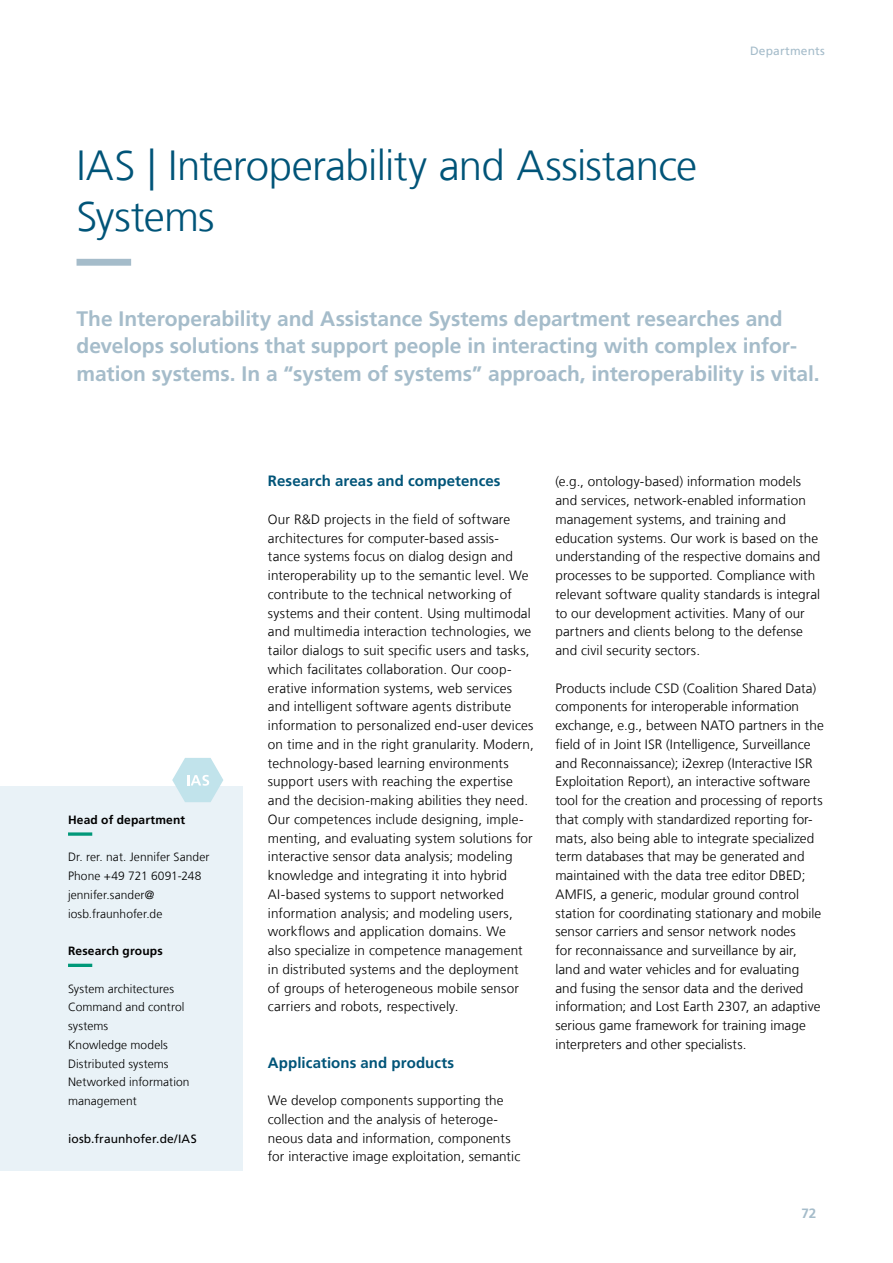
<style>
.page{position:relative;width:893px;height:1263px;background:#fff}
.page>*{position:absolute;margin:0;border:0;box-sizing:border-box;transform-origin:0 0}
.t1{font:300 42px/50.4px "Frutiger LT Com";letter-spacing:-.015em;color:#005478}
.t2{font:700 21px/27.3px "Frutiger LT Com";letter-spacing:-.005em;color:#a5bcca}
.t3{font:700 15px "Frutiger LT Com";letter-spacing:.005em;color:#005478}
.t4{font:300 13.5px/18.8px "Frutiger LT Com";letter-spacing:.01em;color:#000}
.t5{font:700 13.5px "Frutiger LT Com";color:#a5bcca}
.t6{font:300 12px/18.8px "Frutiger LT Com";letter-spacing:.01em;color:#000}
.t7{font:700 12px "Frutiger LT Com";letter-spacing:.015em;color:#000}
.t8{font:12px "Frutiger LT Com";letter-spacing:.01em;color:#000}
.t9{font:12px "Frutiger LT Com";letter-spacing:.015em;color:#a5bcca}
</style>
<div class="page">
<svg style="left:77px;top:259px;width:55px;height:7px"></svg>
<div style="left:0;top:786px;width:242px;height:385px;background:#e9f2f7"></div>
<svg style="left:68px;top:832px;width:25px;height:4px"></svg>
<svg style="left:68px;top:964px;width:25px;height:3px"></svg>
<svg style="left:172px;top:758px;width:51px;height:44px"></svg>
<h1 class="t1" style="left:77px;top:141px;width:622px">IAS | Interoperability and Assistance<br>Systems</h1>
<p class="t9" style="left:750px;top:44px;width:76px">Departments</p>
<h2 class="t2" style="left:77px;top:305px;width:745px">The Interoperability and Assistance Systems department researches and develops solutions that support people in interacting with complex infor&shy;mation systems. In a “system of systems” approach, interoperability is vital.</h2>
<p class="t7" style="left:68px;top:813px;width:119px">Head of department</p>
<p class="t6" style="left:68px;top:848px;width:143px">Dr. rer. nat. Jennifer Sander<br>Phone +49 721 6091-248 jennifer.sander@ iosb.fraunhofer.de</p>
<p class="t7" style="left:68px;top:944px;width:96px">Research groups</p>
<p class="t6" style="left:68px;top:979px;width:123px">System architectures<br>Command and control systems<br>Knowledge models<br>Distributed systems<br>Networked information management</p>
<p class="t8" style="left:68px;top:1131px;width:130px">iosb.fraunhofer.de/IAS</p>
<p class="t3" style="left:268px;top:472px;width:234px">Research areas and competences</p>
<p class="t4" style="left:268px;top:510px;width:268px">Our R&amp;D projects in the field of software architectures for computer-based assis&shy;tance systems focus on dialog design and interoperability up to the semantic level. We contribute to the technical networking of systems and their content. Using multimodal and multimedia interaction technologies, we tailor dialogs to suit specific users and tasks, which facilitates collaboration. Our coop&shy;erative information systems, web services and intelligent software agents distribute information to personalized end-user devices on time and in the right granularity. Modern, technology-based learning environments support users with reaching the expertise and the decision-making abilities they need.<br>Our competences include designing, imple&shy;menting, and evaluating system solutions for interactive sensor data analysis; modeling knowledge and integrating it into hybrid AI-based systems to support networked information analysis; and modeling users, workflows and application domains. We<br>also specialize in competence management in distributed systems and the deployment of groups of heterogeneous mobile sensor carriers and robots, respectively.</p>
<p class="t3" style="left:268px;top:1054px;width:188px">Applications and products</p>
<p class="t4" style="left:268px;top:1091px;width:254px">We develop components supporting the collection and the analysis of heteroge&shy;neous data and information, components for interactive image exploitation, semantic</p>
<p class="t4" style="left:555px;top:472px;width:267px">(e.g., ontology-based) information models and services, network-enabled information management systems, and training and education systems. Our work is based on the understanding of the respective domains and processes to be supported. Compliance with relevant software quality standards is integral to our development activities. Many of our partners and clients belong to the defense and civil security sectors.</p>
<p class="t4" style="left:555px;top:679px;width:270px">Products include CSD (Coalition Shared Data) components for interoperable information exchange, e.g., between NATO partners in the field of in Joint ISR (Intelligence, Surveillance and Reconnaissance); i2exrep (Interactive ISR Exploitation Report), an interactive software tool for the creation and processing of reports that comply with standardized reporting for&shy;mats, also being able to integrate specialized term databases that may be generated and maintained with the data tree editor DBED; AMFIS, a generic, modular ground control station for coordinating stationary and mobile sensor carriers and sensor network nodes<br>for reconnaissance and surveillance by air, land and water vehicles and for evaluating and fusing the sensor data and the derived information; and Lost Earth 2307, an adaptive serious game framework for training image interpreters and other specialists.</p>
<p class="t5" style="left:801px;top:1205px;width:17px">72</p>
</div>
